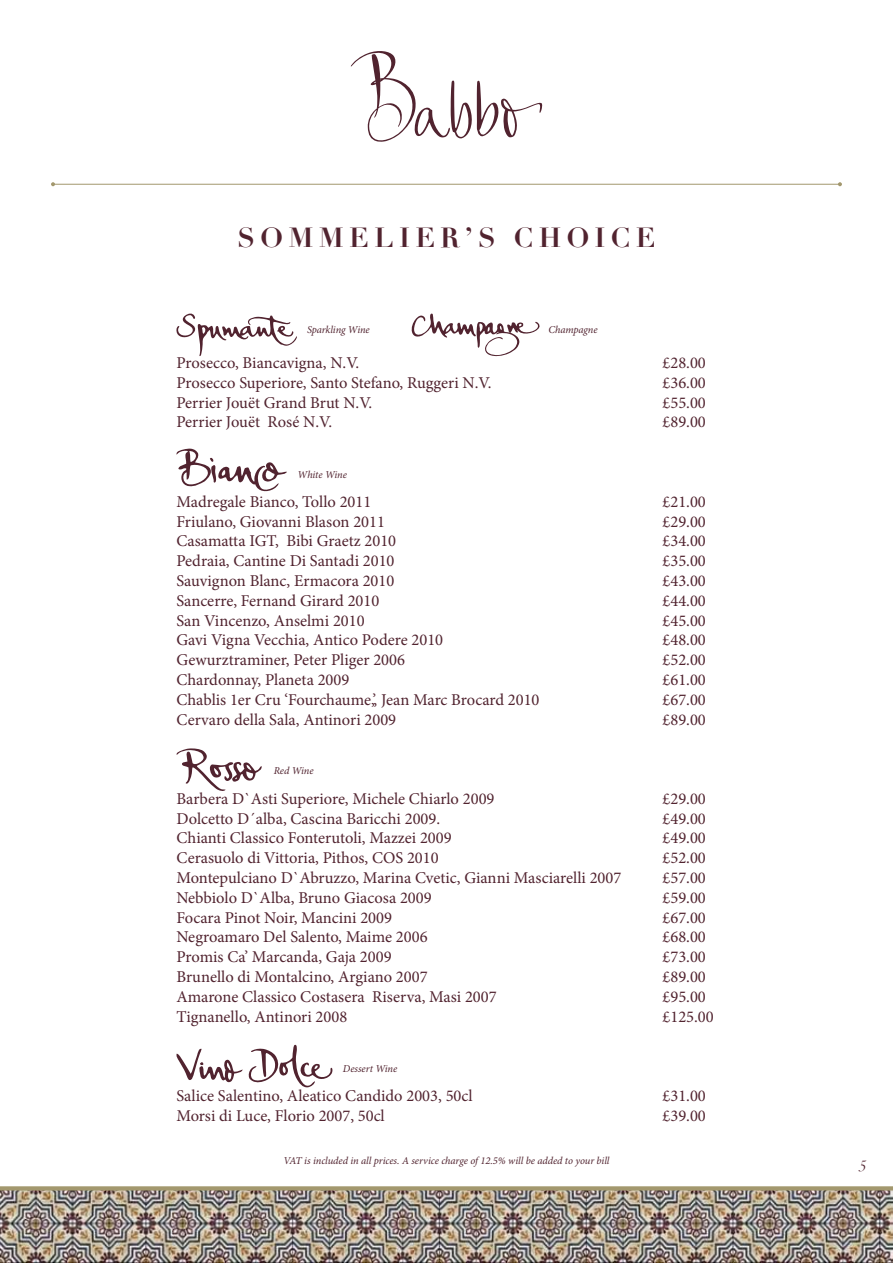
<style>
.page{position:relative;width:893px;height:1263px;background:#fff}
.page>*{position:absolute;margin:0;border:0;box-sizing:border-box;transform-origin:0 0}
.t1{font:700 27px "Didot";color:#51232f}
.t2{font:16.5px "Minion Pro";color:#51232f}
.t3{font:italic 15px "Didot";color:#51232f}
.t4{font:italic 10.5px "Minion Pro";letter-spacing:-.005em;color:#51232f}
</style>
<div class="page">
<svg style="left:351px;top:51px;width:192px;height:91px"></svg>
<hr style="left:53px;top:184px;width:787px;height:1px;background:#a3986e">
<svg style="left:51px;top:182px;width:4px;height:4px"></svg>
<svg style="left:838px;top:182px;width:4px;height:4px"></svg>
<img style="left:0;top:1190px;width:893px;height:73px">
<svg style="left:0;top:1186px;width:893px;height:4px;background:#a99f78"></svg>
<svg style="left:176px;top:313px;width:121px;height:43px"></svg>
<svg style="left:411px;top:313px;width:129px;height:44px"></svg>
<svg style="left:176px;top:448px;width:111px;height:44px"></svg>
<svg style="left:176px;top:748px;width:86px;height:43px"></svg>
<svg style="left:176px;top:1044px;width:157px;height:44px"></svg>
<h1 class="t1" style="left:238px;top:221px;width:27px">SOMME</h1>
<h1 class="t1" style="left:374px;top:221px;width:46px">LIER</h1>
<h1 class="t1" style="left:465px;top:221px;width:125px">’S CHOICE</h1>
<p class="t4" style="left:307px;top:322px;width:64px">Sparkling Wine</p>
<p class="t4" style="left:548px;top:322px;width:51px">Champagne</p>
<p class="t2" style="left:176px;top:352px;width:184px">Prosecco, Biancavigna, N.V.</p>
<p class="t2" style="left:662px;top:352px;width:45px">£28.00</p>
<p class="t2" style="left:176px;top:372px;width:317px">Prosecco Superiore, Santo Stefano, Ruggeri N.V.</p>
<p class="t2" style="left:662px;top:372px;width:45px">£36.00</p>
<p class="t2" style="left:176px;top:391px;width:197px">Perrier Jouët Grand Brut N.V.</p>
<p class="t2" style="left:662px;top:391px;width:45px">£55.00</p>
<p class="t2" style="left:176px;top:411px;width:157px">Perrier Jouët Rosé N.V.</p>
<p class="t2" style="left:662px;top:411px;width:45px">£89.00</p>
<p class="t4" style="left:298px;top:467px;width:51px">White Wine</p>
<p class="t2" style="left:176px;top:490px;width:196px">Madregale Bianco, Tollo 2011</p>
<p class="t2" style="left:662px;top:490px;width:45px">£21.00</p>
<p class="t2" style="left:176px;top:510px;width:210px">Friulano, Giovanni Blason 2011</p>
<p class="t2" style="left:662px;top:510px;width:45px">£29.00</p>
<p class="t2" style="left:176px;top:530px;width:221px">Casamatta IGT, Bibi Graetz 2010</p>
<p class="t2" style="left:662px;top:530px;width:45px">£34.00</p>
<p class="t2" style="left:176px;top:550px;width:220px">Pedraia, Cantine Di Santadi 2010</p>
<p class="t2" style="left:662px;top:550px;width:45px">£35.00</p>
<p class="t2" style="left:176px;top:570px;width:219px">Sauvignon Blanc, Ermacora 2010</p>
<p class="t2" style="left:662px;top:570px;width:45px">£43.00</p>
<p class="t2" style="left:176px;top:589px;width:204px">Sancerre, Fernand Girard 2010</p>
<p class="t2" style="left:662px;top:589px;width:45px">£44.00</p>
<p class="t2" style="left:176px;top:609px;width:190px">San Vincenzo, Anselmi 2010</p>
<p class="t2" style="left:662px;top:609px;width:45px">£45.00</p>
<p class="t2" style="left:176px;top:629px;width:268px">Gavi Vigna Vecchia, Antico Podere 2010</p>
<p class="t2" style="left:662px;top:629px;width:45px">£48.00</p>
<p class="t2" style="left:176px;top:649px;width:230px">Gewurztraminer, Peter Pliger 2006</p>
<p class="t2" style="left:662px;top:649px;width:45px">£52.00</p>
<p class="t2" style="left:176px;top:669px;width:174px">Chardonnay, Planeta 2009</p>
<p class="t2" style="left:662px;top:669px;width:45px">£61.00</p>
<p class="t2" style="left:176px;top:688px;width:365px">Chablis 1er Cru ‘Fourchaume,’, Jean Marc Brocard 2010</p>
<p class="t2" style="left:662px;top:688px;width:45px">£67.00</p>
<p class="t2" style="left:176px;top:708px;width:221px">Cervaro della Sala, Antinori 2009</p>
<p class="t2" style="left:662px;top:708px;width:45px">£89.00</p>
<p class="t4" style="left:274px;top:763px;width:42px">Red Wine</p>
<p class="t2" style="left:176px;top:787px;width:320px">Barbera D`Asti Superiore, Michele Chiarlo 2009</p>
<p class="t2" style="left:662px;top:787px;width:45px">£29.00</p>
<p class="t2" style="left:176px;top:807px;width:265px">Dolcetto D´alba, Cascina Baricchi 2009.</p>
<p class="t2" style="left:662px;top:807px;width:45px">£49.00</p>
<p class="t2" style="left:176px;top:827px;width:277px">Chianti Classico Fonterutoli, Mazzei 2009</p>
<p class="t2" style="left:662px;top:827px;width:45px">£49.00</p>
<p class="t2" style="left:176px;top:847px;width:264px">Cerasuolo di Vittoria, Pithos, COS 2010</p>
<p class="t2" style="left:662px;top:847px;width:45px">£52.00</p>
<p class="t2" style="left:176px;top:867px;width:446px">Montepulciano D`Abruzzo, Marina Cvetic, Gianni Masciarelli 2007</p>
<p class="t2" style="left:662px;top:867px;width:45px">£57.00</p>
<p class="t2" style="left:176px;top:886px;width:257px">Nebbiolo D`Alba, Bruno Giacosa 2009</p>
<p class="t2" style="left:662px;top:886px;width:45px">£59.00</p>
<p class="t2" style="left:176px;top:906px;width:217px">Focara Pinot Noir, Mancini 2009</p>
<p class="t2" style="left:662px;top:906px;width:45px">£67.00</p>
<p class="t2" style="left:176px;top:926px;width:253px">Negroamaro Del Salento, Maime 2006</p>
<p class="t2" style="left:662px;top:926px;width:45px">£68.00</p>
<p class="t2" style="left:176px;top:946px;width:217px">Promis Ca’ Marcanda, Gaja 2009</p>
<p class="t2" style="left:662px;top:946px;width:45px">£73.00</p>
<p class="t2" style="left:176px;top:966px;width:253px">Brunello di Montalcino, Argiano 2007</p>
<p class="t2" style="left:662px;top:966px;width:45px">£89.00</p>
<p class="t2" style="left:176px;top:985px;width:322px">Amarone Classico Costasera Riserva, Masi 2007</p>
<p class="t2" style="left:662px;top:985px;width:45px">£95.00</p>
<p class="t2" style="left:176px;top:1005px;width:172px">Tignanello, Antinori 2008</p>
<p class="t2" style="left:662px;top:1005px;width:53px">£125.00</p>
<p class="t4" style="left:343px;top:1062px;width:56px">Dessert Wine</p>
<p class="t2" style="left:176px;top:1084px;width:298px">Salice Salentino, Aleatico Candido 2003, 50cl</p>
<p class="t2" style="left:662px;top:1084px;width:45px">£31.00</p>
<p class="t2" style="left:176px;top:1104px;width:210px">Morsi di Luce, Florio 2007, 50cl</p>
<p class="t2" style="left:662px;top:1104px;width:45px">£39.00</p>
<p class="t4" style="left:283px;top:1154px;width:328px">VAT is included in all prices. A service charge of 12.5% will be added to your bill</p>
<p class="t3" style="left:860px;top:1156px;width:9px">5</p>
</div>
